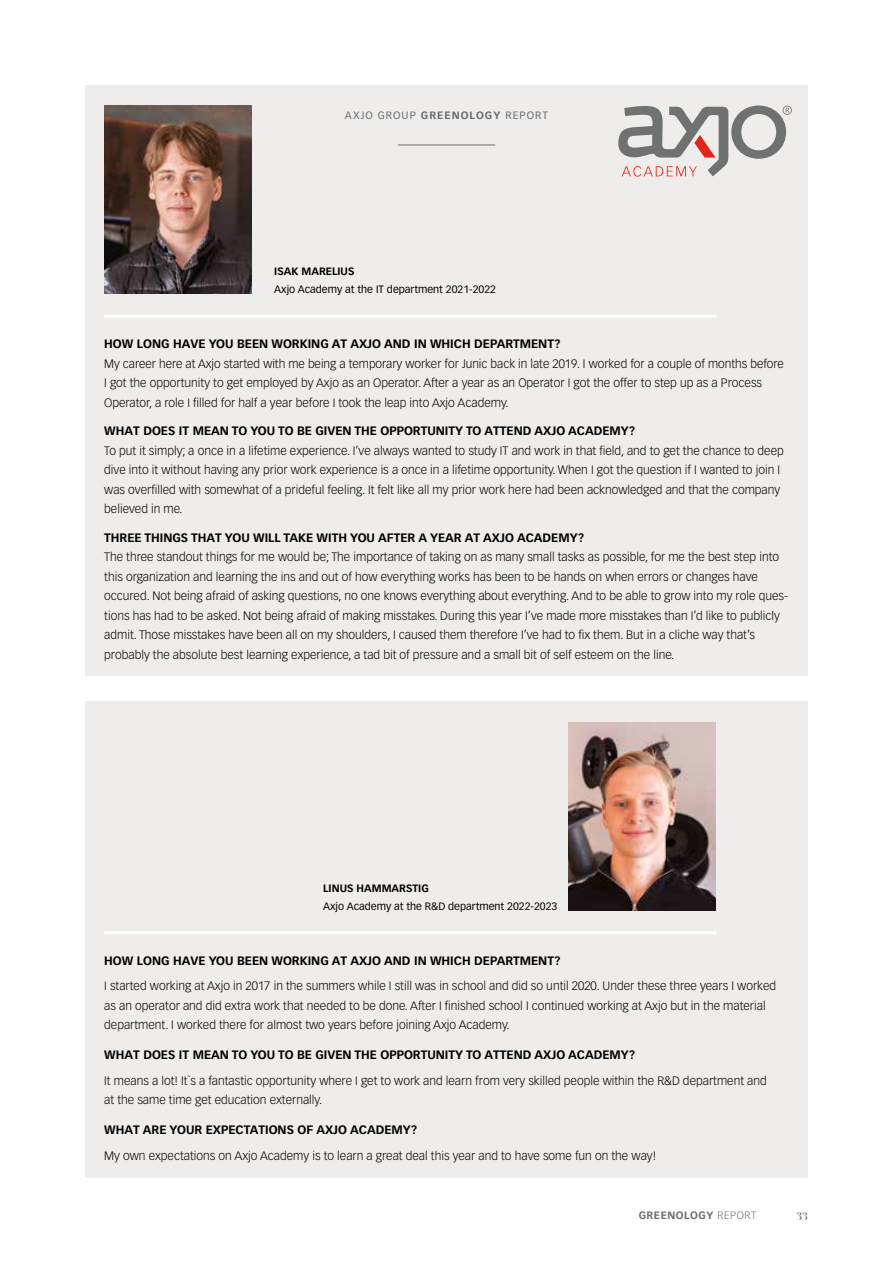
<style>
.page{position:relative;width:893px;height:1263px;background:#fff}
.page>*{position:absolute;margin:0;border:0;box-sizing:border-box;transform-origin:0 0}
.t1{font:300 12px/19.5px "Vectora LT Pro";color:#000}
.t2{font:700 12px "Vectora LT Pro";color:#000}
.t3{font:10.5px "Vectora LT Pro";color:#000}
.t4{font:700 10.5px "Vectora LT Pro";color:#000}
.t5{font:10.5px "Vectora LT Pro";letter-spacing:.1em;color:#696d6f}
.t6{font:700 10.5px "Vectora LT Pro";letter-spacing:.05em;color:#696d6f}
.t7{font:700 10.5px "Didot LT Pro";color:#696d6f}
.s1{font-weight:700}
.s2{font-weight:300}
</style>
<div class="page">
<div style="left:85px;top:85px;width:723px;height:590px;background:#efedeb"></div>
<div style="left:85px;top:702px;width:723px;height:476px;background:#efedeb"></div>
<hr style="left:104px;top:315px;width:612px;height:3px;background:#fff">
<hr style="left:104px;top:931px;width:612px;height:3px;background:#fff">
<img style="left:104px;top:105px;width:148px;height:188px">
<img style="left:568px;top:722px;width:148px;height:188px">
<hr style="left:398px;top:145px;width:97px;height:1px;background:#696d6f">
<svg style="left:618px;top:105px;width:174px;height:72px"></svg>
<p class="t5" style="left:345px;top:109px;width:205px">AXJO GROUP <span class="s1">GREENOLOGY</span> REPORT</p>
<p class="t4" style="left:274px;top:265px;width:82px">ISAK MARELIUS</p>
<p class="t3" style="left:274px;top:283px;width:223px">Axjo Academy at the IT department 2021-2022</p>
<p class="t2" style="left:104px;top:337px;width:458px">HOW LONG HAVE YOU BEEN WORKING AT AXJO AND IN WHICH DEPARTMENT?</p>
<p class="t1" style="left:104px;top:354px;width:681px">My career here at Axjo started with me being a temporary worker for Junic back in late 2019. I worked for a couple of months before<br>I got the opportunity to get employed by Axjo as an Operator. After a year as an Operator I got the offer to step up as a Process<br>Operator, a role I filled for half a year before I took the leap into Axjo Academy.</p>
<p class="t2" style="left:104px;top:424px;width:533px">WHAT DOES IT MEAN TO YOU TO BE GIVEN THE OPPORTUNITY TO ATTEND AXJO ACADEMY?</p>
<p class="t1" style="left:104px;top:441px;width:681px">To put it simply; a once in a lifetime experience. I’ve always wanted to study IT and work in that field, and to get the chance to deep dive into it without having any prior work experience is a once in a lifetime opportunity. When I got the question if I wanted to join I was overfilled with somewhat of a prideful feeling. It felt like all my prior work here had been acknowledged and that the company believed in me.</p>
<p class="t2" style="left:104px;top:530px;width:481px">THREE THINGS THAT YOU WILL TAKE WITH YOU AFTER A YEAR AT AXJO ACADEMY?</p>
<p class="t1" style="left:104px;top:547px;width:685px">The three standout things for me would be; The importance of taking on as many small tasks as possible, for me the best step into this organization and learning the ins and out of how everything works has been to be hands on when errors or changes have occured. Not being afraid of asking questions, no one knows everything about everything. And to be able to grow into my role ques&shy;tions has had to be asked. Not being afraid of making misstakes. During this year I’ve made more misstakes than I’d like to publicly admit. Those misstakes have been all on my shoulders, I caused them therefore I’ve had to fix them. But in a cliche way that’s probably the absolute best learning experience, a tad bit of pressure and a small bit of self esteem on the line.</p>
<p class="t4" style="left:323px;top:882px;width:107px">LINUS HAMMARSTIG</p>
<p class="t3" style="left:323px;top:900px;width:236px">Axjo Academy at the R&amp;D department 2022-2023</p>
<p class="t2" style="left:104px;top:953px;width:458px">HOW LONG HAVE YOU BEEN WORKING AT AXJO AND IN WHICH DEPARTMENT?</p>
<p class="t1" style="left:104px;top:976px;width:673px">I started working at Axjo in 2017 in the summers while I still was in school and did so until 2020. Under these three years I worked as an operator and did extra work that needed to be done. After I finished school I continued working at Axjo but in the material department. I worked there for almost two years before joining Axjo Academy.</p>
<p class="t2" style="left:104px;top:1048px;width:533px">WHAT DOES IT MEAN TO YOU TO BE GIVEN THE OPPORTUNITY TO ATTEND AXJO ACADEMY?</p>
<p class="t1" style="left:104px;top:1071px;width:664px">It means a lot! It`s a fantastic opportunity where I get to work and learn from very skilled people within the R&amp;D department and at the same time get education externally.</p>
<p class="t2" style="left:104px;top:1123px;width:314px">WHAT ARE YOUR EXPECTATIONS OF AXJO ACADEMY?</p>
<p class="t1" style="left:104px;top:1146px;width:553px">My own expectations on Axjo Academy is to learn a great deal this year and to have some fun on the way!</p>
<p class="t6" style="left:639px;top:1209px;width:119px">GREENOLOGY <span class="s2">REPORT</span></p>
<p class="t7" style="left:796px;top:1209px;width:13px">33</p>
</div>
